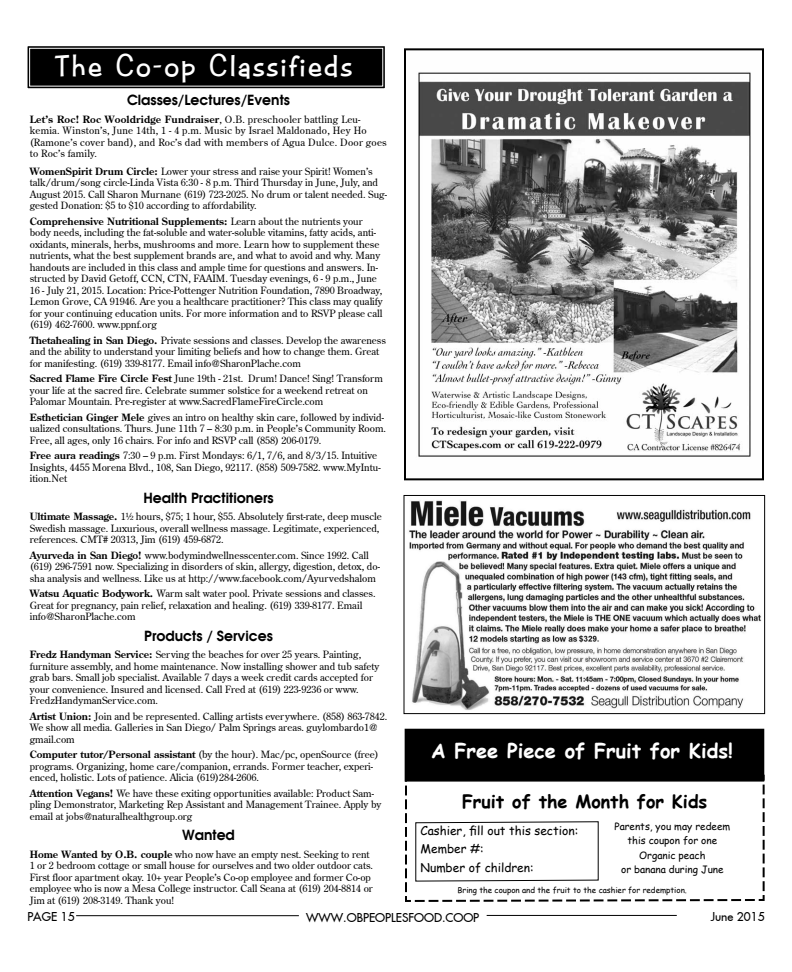
<style>
.page{position:relative;width:792px;height:972px;background:#fff}
.page>*{position:absolute;margin:0;border:0;box-sizing:border-box;transform-origin:0 0}
.t1{font:700 30px "CAC Futura Casual";letter-spacing:.09em;color:#fff}
.t2{font:700 20px "Comic Sans MS";color:#fff}
.t3{font:700 18px "Comic Sans MS";color:#000}
.t4{font:700 14px "Avalon";color:#000}
.t5{font:12px/18.6px "Comic Sans MS";color:#000}
.t6{font:12px "Fujiyama 2 Plain";color:#000}
.t7{font:10px/11.5px "Centurion Old";color:#000}
.t8{font:10px/11.5px "Centurion Old";letter-spacing:.02em;color:#000}
.t9{font:10px/14.4px "Comic Sans MS";color:#000;text-align:center}
.t10{font:8px "Comic Sans MS";color:#000}
.s1{font-weight:700}
</style>
<div class="page">
<hr style="left:76px;top:915px;width:223px;height:1px;background:#000">
<hr style="left:487px;top:915px;width:190px;height:1px;background:#000">
<svg style="left:27px;top:46px;width:358px;height:43px;background:#080808"></svg>
<div style="left:29px;top:48px;width:354px;height:39px;border:1px solid #fff"></div>
<div style="left:406px;top:730px;width:357px;height:51px;background:#000"></div>
<div style="left:405px;top:729px;width:359px;height:53px;border:2px solid #000"></div>
<svg style="left:404px;top:774px;width:361px;height:128px"></svg>
<svg style="left:415px;top:821px;width:184px;height:61px"></svg>
<img style="left:418px;top:72px;width:333px;height:385px">
<div style="left:404px;top:48px;width:360px;height:432px;border:2px solid #000"></div>
<img style="left:409px;top:500px;width:353px;height:210px">
<div style="left:404px;top:495px;width:361px;height:219px;border:1px solid #000"></div>
<h1 class="t1" style="left:55px;top:47px;width:299px">The Co-op Classifieds</h1>
<h3 class="t4" style="left:127px;top:91px;width:165px">Classes/Lectures/Events</h3>
<p class="t8" style="left:30px;top:113px;width:358px"><span class="s1">Let’s Roc! Roc Wooldridge Fundraiser</span>, O.B. preschooler battling Leu&shy;kemia. Winston’s, June 14th, 1 - 4 p.m. Music by Israel Maldonado, Hey Ho (Ramone’s cover band), and Roc’s dad with members of Agua Dulce. Door goes to Roc’s family.</p>
<p class="t7" style="left:30px;top:165px;width:359px"><span class="s1">WomenSpirit Drum Circle:</span> Lower your stress and raise your Spirit! Women’s talk/drum/song circle-Linda Vista 6:30 - 8 p.m. Third Thursday in June, July, and August 2015. Call Sharon Murnane (619) 723-2025. No drum or talent needed. Sug&shy;gested Donation: $5 to $10 according to affordability.</p>
<p class="t7" style="left:30px;top:215px;width:355px"><span class="s1">Comprehensive Nutritional Supplements:</span> Learn about the nutrients your body needs, including the fat-soluble and water-soluble vitamins, fatty acids, anti&shy;oxidants, minerals, herbs, mushrooms and more. Learn how to supplement these nutrients, what the best supplement brands are, and what to avoid and why. Many handouts are included in this class and ample time for questions and answers. In&shy;structed by David Getoff, CCN, CTN, FAAIM. Tuesday evenings, 6 - 9 p.m., June 16 - July 21, 2015. Location: Price-Pottenger Nutrition Foundation, 7890 Broadway, Lemon Grove, CA 91946. Are you a healthcare practitioner? This class may qualify for your continuing education units. For more information and to RSVP please call (619) 462-7600. www.ppnf.org</p>
<p class="t7" style="left:30px;top:334px;width:358px"><span class="s1">Thetahealing in San Diego.</span> Private sessions and classes. Develop the awareness and the ability to understand your limiting beliefs and how to change them. Great for manifesting. (619) 339-8177. Email info@SharonPlache.com</p>
<p class="t7" style="left:30px;top:373px;width:355px"><span class="s1">Sacred Flame Fire Circle Fest</span> June 19th - 21st. Drum! Dance! Sing! Transform your life at the sacred fire. Celebrate summer solstice for a weekend retreat on<br>Palomar Mountain. Pre-register at www.SacredFlameFireCircle.com</p>
<p class="t7" style="left:30px;top:411px;width:358px"><span class="s1">Esthetician Ginger Mele</span> gives an intro on healthy skin care, followed by individ&shy;ualized consultations. Thurs. June 11th 7 – 8:30 p.m. in People’s Community Room.<br>Free, all ages, only 16 chairs. For info and RSVP call (858) 206-0179.</p>
<p class="t7" style="left:30px;top:450px;width:352px"><span class="s1">Free aura readings</span> 7:30 – 9 p.m. First Mondays: 6/1, 7/6, and 8/3/15. Intuitive<br>Insights, 4455 Morena Blvd., 108, San Diego, 92117. (858) 509-7582. www.MyIntu&shy;ition.Net</p>
<h3 class="t4" style="left:143px;top:488px;width:132px">Health Practitioners</h3>
<p class="t7" style="left:30px;top:511px;width:353px"><span class="s1">Ultimate Massage.</span> 1½ hours, $75; 1 hour, $55. Absolutely first-rate, deep muscle<br>Swedish massage. Luxurious, overall wellness massage. Legitimate, experienced, references. CMT# 20313, Jim (619) 459-6872.</p>
<p class="t7" style="left:30px;top:549px;width:352px"><span class="s1">Ayurveda in San Diego!</span> www.bodymindwellnesscenter.com. Since 1992. Call (619) 296-7591 now. Specializing in disorders of skin, allergy, digestion, detox, do&shy;sha analysis and wellness. Like us at http://www.facebook.com/Ayurvedshalom</p>
<p class="t7" style="left:30px;top:588px;width:347px"><span class="s1">Watsu Aquatic Bodywork.</span> Warm salt water pool. Private sessions and classes.<br>Great for pregnancy, pain relief, relaxation and healing. (619) 339-8177. Email info@SharonPlache.com</p>
<h3 class="t4" style="left:144px;top:626px;width:130px">Products / Services</h3>
<p class="t7" style="left:30px;top:649px;width:351px"><span class="s1">Fredz Handyman Service:</span> Serving the beaches for over 25 years. Painting, furniture assembly, and home maintenance. Now installing shower and tub safety grab bars. Small job specialist. Available 7 days a week credit cards accepted for your convenience. Insured and licensed. Call Fred at (619) 223-9236 or www.<br>FredzHandymanService.com.</p>
<p class="t7" style="left:30px;top:710px;width:359px"><span class="s1">Artist Union:</span> Join and be represented. Calling artists everywhere. (858) 863-7842.<br>We show all media. Galleries in San Diego/ Palm Springs areas. guylombardo1@ gmail.com</p>
<p class="t7" style="left:30px;top:749px;width:351px"><span class="s1">Computer tutor/Personal assistant</span> (by the hour). Mac/pc, openSource (free) programs. Organizing, home care/companion, errands. Former teacher, experi&shy;enced, holistic. Lots of patience. Alicia (619)284-2606.</p>
<p class="t7" style="left:30px;top:787px;width:353px"><span class="s1">Attention Vegans!</span> We have these exiting opportunities available: Product Sam&shy;pling Demonstrator, Marketing Rep Assistant and Management Trainee. Apply by email at jobs@naturalhealthgroup.org</p>
<h3 class="t4" style="left:182px;top:826px;width:54px">Wanted</h3>
<p class="t7" style="left:30px;top:848px;width:345px"><span class="s1">Home Wanted by O.B. couple</span> who now have an empty nest. Seeking to rent 1 or 2 bedroom cottage or small house for ourselves and two older outdoor cats.<br>First floor apartment okay. 10+ year People’s Co-op employee and former Co-op employee who is now a Mesa College instructor. Call Seana at (619) 204-8814 or Jim at (619) 208-3149. Thank you!</p>
<h2 class="t2" style="left:431px;top:736px;width:303px">A Free Piece of Fruit for Kids!</h2>
<h3 class="t3" style="left:462px;top:788px;width:247px">Fruit of the Month for Kids</h3>
<p class="t5" style="left:421px;top:821px;width:159px">Cashier, fill out this section:<br>Member #:<br>Number of children:</p>
<p class="t9" style="left:614px;top:819px;width:117px">Parents, you may redeem this coupon for one<br>Organic peach<br>or banana during June</p>
<p class="t10" style="left:457px;top:885px;width:231px">Bring the coupon and the fruit to the cashier for redemption.</p>
<p class="t6" style="left:27px;top:909px;width:49px">PAGE 15</p>
<p class="t6" style="left:306px;top:909px;width:174px">WWW.OBPEOPLESFOOD.COOP</p>
<p class="t6" style="left:711px;top:909px;width:55px">June 2015</p>
</div>
